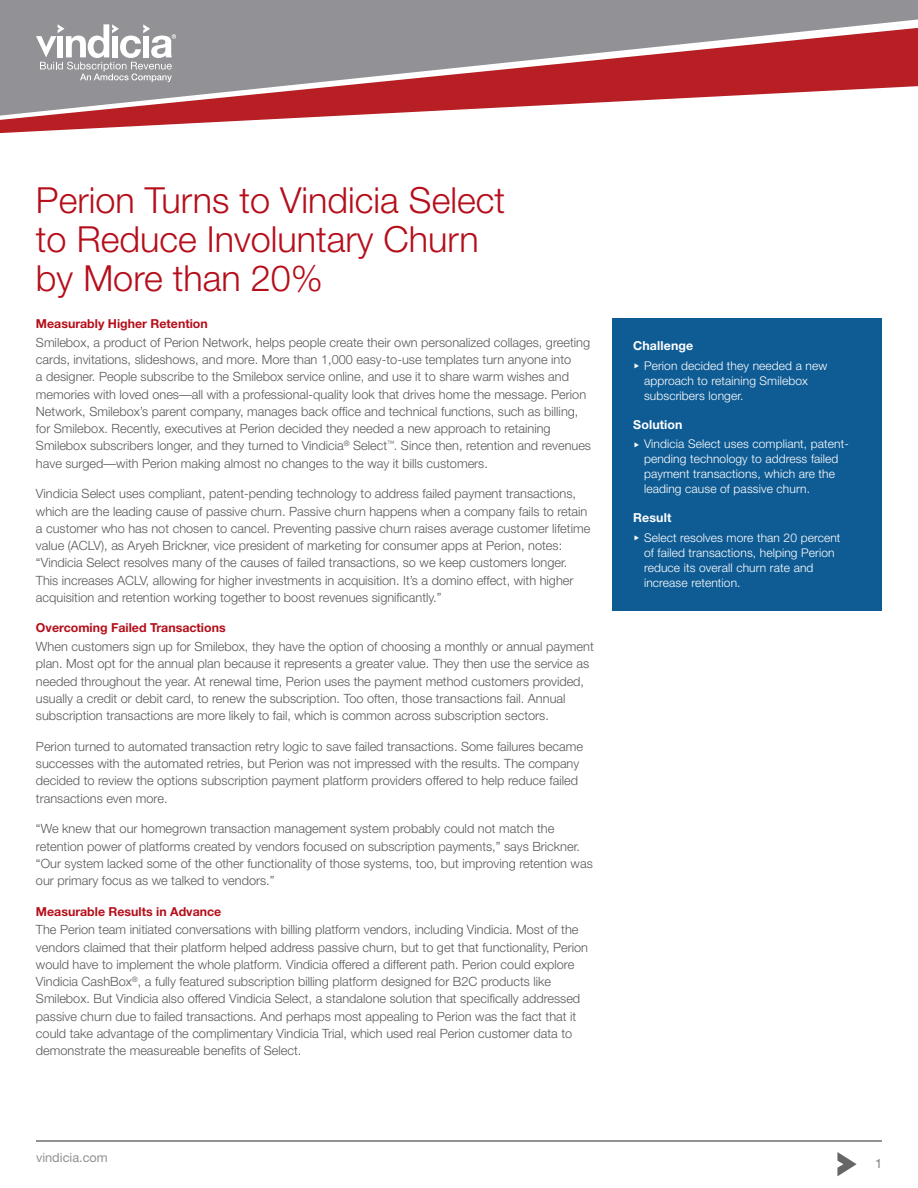
<style>
.page{position:relative;width:918px;height:1188px;background:#fff}
.page>*{position:absolute;margin:0;border:0;box-sizing:border-box;transform-origin:0 0}
.Headline{font:300 36px/39px "Helvetica Neue";color:#b50e1a}
.Body_Copy{font:300 12.75px/17.2px "Helvetica Neue";color:#57585a}
.Body_Copy-2{font:12.75px "Helvetica Neue";color:#919196}
.Body_Copy-3{font:12.75px "Helvetica Neue";color:#7d7d7c}
.Section_Header_1{font:700 12.3px "Helvetica Neue";color:#b50e1a}
.Sidebar_Header{font:700 12.3px "Helvetica Neue";letter-spacing:.01em;color:#fff}
.Sidebar_Bullets{font:300 12px/15px "Helvetica Neue";letter-spacing:.01em;color:#fff}
</style>
<div class="page">
<div style="left:0;top:0;width:918px;height:28px;background:#919196"></div>
<svg style="left:0;top:28px;width:918px;height:105px"></svg>
<svg style="left:36px;top:24px;width:140px;height:58px"></svg>
<hr style="left:36px;top:1140px;width:846px;height:1px;background:#919196">
<svg style="left:837px;top:1152px;width:20px;height:24px"></svg>
<div style="left:612px;top:318px;width:270px;height:293px;background:#0f5c94"></div>
<p class="Headline" style="left:36px;top:180px;width:471px">Perion Turns to Vindicia Select to Reduce Involuntary Churn by More than 20%</p>
<p class="Section_Header_1" style="left:36px;top:316px;width:173px">Measurably Higher Retention</p>
<p class="Body_Copy" style="left:36px;top:334px;width:557px">Smilebox, a product of Perion Network, helps people create their own personalized collages, greeting cards, invitations, slideshows, and more. More than 1,000 easy-to-use templates turn anyone into<br>a designer. People subscribe to the Smilebox service online, and use it to share warm wishes and memories with loved ones—all with a professional-quality look that drives home the message. Perion Network, Smilebox’s parent company, manages back office and technical functions, such as billing, for Smilebox. Recently, executives at Perion decided they needed a new approach to retaining Smilebox subscribers longer, and they turned to Vindicia<sup>®</sup> Select<sup>™</sup>. Since then, retention and revenues have surged—with Perion making almost no changes to the way it bills customers.</p>
<p class="Body_Copy" style="left:36px;top:485px;width:556px">Vindicia Select uses compliant, patent-pending technology to address failed payment transactions, which are the leading cause of passive churn. Passive churn happens when a company fails to retain a customer who has not chosen to cancel. Preventing passive churn raises average customer lifetime value (ACLV), as Aryeh Brickner, vice president of marketing for consumer apps at Perion, notes: “Vindicia Select resolves many of the causes of failed transactions, so we keep customers longer.<br>This increases ACLV, allowing for higher investments in acquisition. It’s a domino effect, with higher acquisition and retention working together to boost revenues significantly.”</p>
<p class="Section_Header_1" style="left:36px;top:620px;width:191px">Overcoming Failed Transactions</p>
<p class="Body_Copy" style="left:36px;top:638px;width:559px">When customers sign up for Smilebox, they have the option of choosing a monthly or annual payment plan. Most opt for the annual plan because it represents a greater value. They then use the service as needed throughout the year. At renewal time, Perion uses the payment method customers provided, usually a credit or debit card, to renew the subscription. Too often, those transactions fail. Annual subscription transactions are more likely to fail, which is common across subscription sectors.</p>
<p class="Body_Copy" style="left:36px;top:737px;width:548px">Perion turned to automated transaction retry logic to save failed transactions. Some failures became successes with the automated retries, but Perion was not impressed with the results. The company decided to review the options subscription payment platform providers offered to help reduce failed transactions even more.</p>
<p class="Body_Copy" style="left:36px;top:820px;width:558px">“We knew that our homegrown transaction management system probably could not match the retention power of platforms created by vendors focused on subscription payments,” says Brickner. “Our system lacked some of the other functionality of those systems, too, but improving retention was our primary focus as we talked to vendors.”</p>
<p class="Section_Header_1" style="left:36px;top:904px;width:187px">Measurable Results in Advance</p>
<p class="Body_Copy" style="left:36px;top:921px;width:554px">The Perion team initiated conversations with billing platform vendors, including Vindicia. Most of the vendors claimed that their platform helped address passive churn, but to get that functionality, Perion would have to implement the whole platform. Vindicia offered a different path. Perion could explore Vindicia CashBox<sup>®</sup>, a fully featured subscription billing platform designed for B2C products like Smilebox. But Vindicia also offered Vindicia Select, a standalone solution that specifically addressed passive churn due to failed transactions. And perhaps most appealing to Perion was the fact that it could take advantage of the complimentary Vindicia Trial, which used real Perion customer data to demonstrate the measureable benefits of Select.</p>
<p class="Body_Copy-2" style="left:36px;top:1150px;width:73px">vindicia.com</p>
<p class="Sidebar_Header" style="left:633px;top:338px;width:62px">Challenge</p>
<p class="Sidebar_Bullets" style="left:644px;top:358px;width:185px;text-indent:-10px">◆ Perion decided they needed a new approach to retaining Smilebox subscribers longer.</p>
<p class="Sidebar_Header" style="left:633px;top:417px;width:51px">Solution</p>
<p class="Sidebar_Bullets" style="left:644px;top:436px;width:206px;text-indent:-10px">◆ Vindicia Select uses compliant, patent&shy;pending technology to address failed payment transactions, which are the leading cause of passive churn.</p>
<p class="Sidebar_Header" style="left:633px;top:510px;width:40px">Result</p>
<p class="Sidebar_Bullets" style="left:644px;top:530px;width:198px;text-indent:-10px">◆ Select resolves more than 20 percent of failed transactions, helping Perion reduce its overall churn rate and increase retention.</p>
<p class="Body_Copy-3" style="left:875px;top:1156px;width:9px">1</p>
</div>
